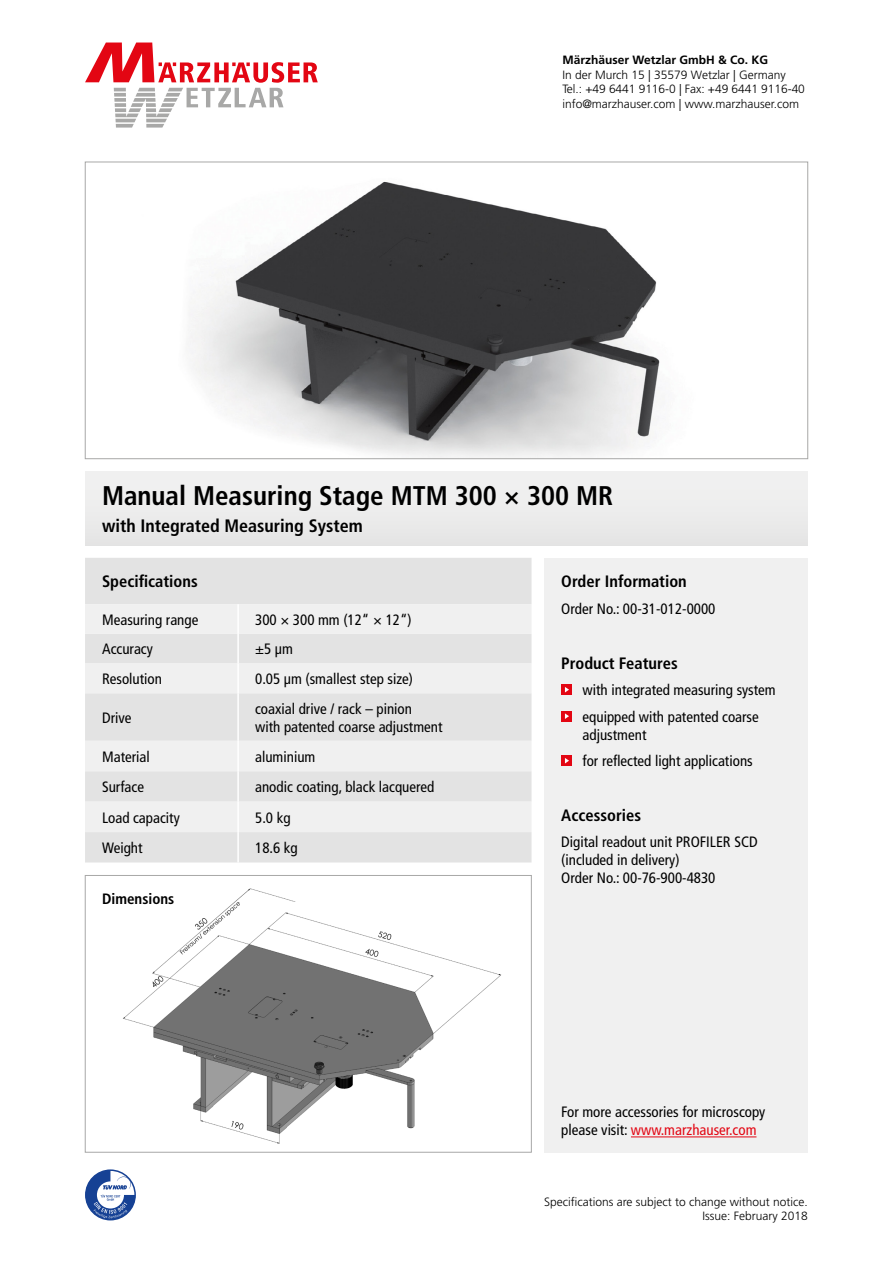
<style>
.page{position:relative;width:893px;height:1263px;background:#fff}
.page>*{position:absolute;margin:0;border:0;box-sizing:border-box;transform-origin:0 0}
.t1{font:700 condensed 27px "Frutiger LT Std";color:#000}
.t2{font:700 condensed 18px "Frutiger LT Std";color:#000}
.t3{font:700 condensed 16.5px "Frutiger LT Std";color:#000}
.t4{font:condensed 15px/18px "Frutiger LT Std";color:#000}
.t5{font:700 condensed 15px "Frutiger LT Std";color:#000}
.t6{font:300 12px/14.4px "Frutiger LT Std";color:#000}
.t7{font:700 12px "Frutiger LT Std";color:#000}
.s1{color:#e30613}
</style>
<div class="page">
<svg style="left:86px;top:1170px;width:49px;height:50px"></svg>
<svg style="left:85px;top:43px;width:233px;height:85px"></svg>
<img style="left:123px;top:888px;width:378px;height:256px">
<div style="left:85px;top:875px;width:446px;height:277px;border:1px solid #a8a8a7"></div>
<div style="left:85px;top:472px;width:723px;height:73px;background:#ededed"></div>
<div style="left:544px;top:558px;width:264px;height:594px;background:#f0f0f0"></div>
<img style="left:189px;top:181px;width:471px;height:276px">
<div style="left:85px;top:558px;width:446px;height:304px;background:#e3e3e3"></div>
<svg style="left:85px;top:604px;width:446px;height:228px;fill:#f0f0f0"></svg>
<hr style="left:237px;top:604px;width:2px;height:30px;background:#fff">
<hr style="left:237px;top:634px;width:2px;height:29px;background:#fff">
<hr style="left:237px;top:663px;width:2px;height:30px;background:#fff">
<hr style="left:237px;top:693px;width:2px;height:48px;background:#fff">
<hr style="left:237px;top:741px;width:2px;height:30px;background:#fff">
<hr style="left:237px;top:771px;width:2px;height:31px;background:#fff">
<hr style="left:237px;top:802px;width:2px;height:30px;background:#fff">
<hr style="left:237px;top:832px;width:2px;height:30px;background:#fff">
<hr style="left:631px;top:1136px;width:125px;height:1px;background:#e30613">
<div style="left:561px;top:684px;width:11px;height:11px;background:#e30613"></div>
<svg style="left:565px;top:687px;width:4px;height:5px"></svg>
<div style="left:561px;top:711px;width:11px;height:10px;background:#e30613"></div>
<svg style="left:565px;top:713px;width:4px;height:6px"></svg>
<div style="left:561px;top:755px;width:11px;height:11px;background:#e30613"></div>
<svg style="left:565px;top:758px;width:4px;height:5px"></svg>
<p class="t7" style="left:562px;top:53px;width:207px">Märzhäuser Wetzlar GmbH &amp; Co. KG</p>
<p class="t6" style="left:562px;top:68px;width:244px">In der Murch 15 | 35579 Wetzlar | Germany<br>Tel.: +49 6441 9116-0 | Fax: +49 6441 9116-40 info@marzhauser.com | www.marzhauser.com</p>
<h1 class="t1" style="left:102px;top:479px;width:513px">Manual Measuring Stage MTM 300 × 300 MR</h1>
<p class="t2" style="left:102px;top:515px;width:262px">with Integrated Measuring System</p>
<p class="t3" style="left:102px;top:572px;width:97px">Specifications</p>
<p class="t4" style="left:102px;top:610px;width:98px">Measuring range</p>
<p class="t4" style="left:255px;top:610px;width:158px">300 × 300 mm (12“ × 12“)</p>
<p class="t4" style="left:102px;top:640px;width:52px">Accuracy</p>
<p class="t4" style="left:255px;top:640px;width:39px">±5 µm</p>
<p class="t4" style="left:102px;top:670px;width:62px">Resolution</p>
<p class="t4" style="left:255px;top:670px;width:159px">0.05 µm (smallest step size)</p>
<p class="t4" style="left:102px;top:708px;width:31px">Drive</p>
<p class="t4" style="left:255px;top:699px;width:189px">coaxial drive / rack – pinion<br>with patented coarse adjustment</p>
<p class="t4" style="left:102px;top:747px;width:49px">Material</p>
<p class="t4" style="left:255px;top:747px;width:62px">aluminium</p>
<p class="t4" style="left:102px;top:778px;width:43px">Surface</p>
<p class="t4" style="left:255px;top:778px;width:181px">anodic coating, black lacquered</p>
<p class="t4" style="left:102px;top:808px;width:79px">Load capacity</p>
<p class="t4" style="left:255px;top:808px;width:37px">5.0 kg</p>
<p class="t4" style="left:102px;top:839px;width:42px">Weight</p>
<p class="t4" style="left:255px;top:839px;width:44px">18.6 kg</p>
<p class="t3" style="left:561px;top:572px;width:127px">Order Information</p>
<p class="t4" style="left:561px;top:600px;width:156px">Order No.: 00-31-012-0000</p>
<p class="t3" style="left:561px;top:653px;width:118px">Product Features</p>
<p class="t4" style="left:583px;top:677px;width:195px;line-height:26.5px">with integrated measuring system equipped with patented coarse</p>
<p class="t4" style="left:583px;top:721px;width:172px;line-height:26.5px">adjustment<br>for reflected light applications</p>
<p class="t3" style="left:561px;top:805px;width:81px">Accessories</p>
<p class="t4" style="left:561px;top:833px;width:198px">Digital readout unit PROFILER SCD (included in delivery)<br>Order No.: 00-76-900-4830</p>
<p class="t5" style="left:102px;top:889px;width:74px">Dimensions</p>
<p class="t4" style="left:561px;top:1103px;width:206px">For more accessories for microscopy please visit: <span class="s1">www.marzhauser.com</span></p>
<p class="t6" style="left:544px;top:1195px;width:265px;text-align:right">Specifications are subject to change without notice.<br>Issue: February 2018</p>
</div>
